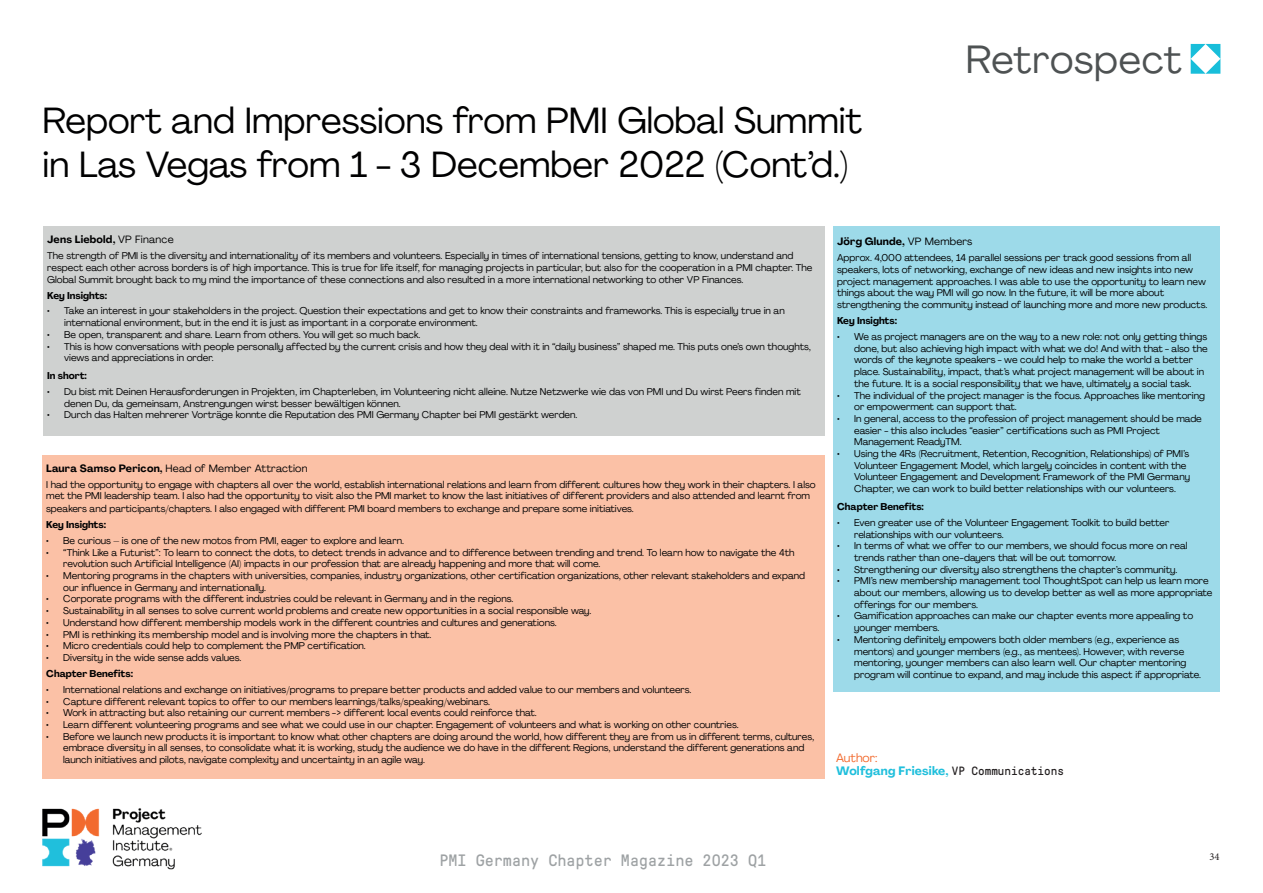
<style>
.page{position:relative;width:1263px;height:893px;background:#fff}
.page>*{position:absolute;margin:0;border:0;box-sizing:border-box;transform-origin:0 0}
.t1{font:39px "Agrandir";letter-spacing:.02em;color:#4e5253}
.t2{font:36px/43.2px "Agrandir";color:#000001}
.t3{font:16.5px "GT Pressura Mono";color:#9ea2a4}
.t4{font:700 12px/13.5px "Agrandir";letter-spacing:.02em;color:#20bfdc}
.t5{font:700 10.5px "Agrandir";letter-spacing:.02em;color:#000001}
.t6{font:10.5px "Agrandir";letter-spacing:.02em;color:#000001}
.t7{font:10.5px "Minion Pro";color:#231f20}
.t8{font:9.75px/11.7px "Agrandir";color:#000001}
.t9{font:700 9.75px "Agrandir";color:#000001}
.s1{font-weight:400}
.s2{font-weight:700}
.s3{font-weight:400;color:#f26a2e}
.s4{font-family:"GT Pressura Mono";font-weight:400;color:#231f20}
</style>
<div class="page">
<img style="left:43px;top:808px;width:159px;height:62px">
<svg style="left:1191px;top:44px;width:29px;height:30px"></svg>
<div style="left:44px;top:226px;width:781px;height:209px;background:#cfd1d0"></div>
<div style="left:833px;top:226px;width:387px;height:466px;background:#9ddae9"></div>
<div style="left:43px;top:455px;width:782px;height:323px;background:#fbc1a6"></div>
<h2 class="t2" style="left:43px;top:99px;width:821px">Report and Impressions from PMI Global Summit in Las Vegas from 1 - 3 December 2022 (Cont’d.)</h2>
<h1 class="t1" style="left:966px;top:35px;width:217px">Retrospect</h1>
<p class="t5" style="left:47px;top:233px;width:128px">Jens Liebold, <span class="s1">VP Finance</span></p>
<p class="t8" style="left:47px;top:250px;width:767px">The strength of PMI is the diversity and internationality of its members and volunteers. Especially in times of international tensions, getting to know, understand and respect each other across borders is of high importance. This is true for life itself, for managing projects in particular, but also for the cooperation in a PMI chapter. The<br>Global Summit brought back to my mind the importance of these connections and also resulted in a more international networking to other VP Finances.</p>
<p class="t9" style="left:47px;top:289px;width:61px">Key Insights:</p>
<p class="t8" style="left:64px;top:305px;width:722px;text-indent:-17px">• Take an interest in your stakeholders in the project. Question their expectations and get to know their constraints and frameworks. This is especially true in an international environment, but in the end it is just as important in a corporate environment.</p>
<p class="t8" style="left:47px;top:328px;width:375px">• Be open, transparent and share. Learn from others. You will get so much back.</p>
<p class="t8" style="left:64px;top:340px;width:748px;text-indent:-17px">• This is how conversations with people personally affected by the current crisis and how they deal with it in “daily business” shaped me. This puts one’s own thoughts, views and appreciations in order.</p>
<p class="t9" style="left:47px;top:370px;width:41px">In short:</p>
<p class="t8" style="left:64px;top:386px;width:738px;text-indent:-17px">• Du bist mit Deinen Herausforderungen in Projekten, im Chapterleben, im Volunteering nicht alleine. Nutze Netzwerke wie das von PMI und Du wirst Peers finden mit denen Du, da gemeinsam, Anstrengungen wirst besser bewältigen können.</p>
<p class="t8" style="left:47px;top:409px;width:532px">• Durch das Halten mehrerer Vorträge konnte die Reputation des PMI Germany Chapter bei PMI gestärkt werden.</p>
<p class="t6" style="left:46px;top:462px;width:263px"><span class="s2">Laura Samso Pericon,</span> Head of Member Attraction</p>
<p class="t8" style="left:46px;top:478px;width:771px;line-height:12.1px">I had the opportunity to engage with chapters all over the world, establish international relations and learn from different cultures how they work in their chapters. I also met the PMI leadership team. I also had the opportunity to visit also the PMI market to know the last initiatives of different providers and also attended and learnt from speakers and participants/chapters. I also engaged with different PMI board members to exchange and prepare some initiatives.</p>
<p class="t9" style="left:46px;top:519px;width:61px">Key Insights:</p>
<p class="t8" style="left:46px;top:535px;width:359px">• Be curious – is one of the new motos from PMI, eager to explore and learn.</p>
<p class="t8" style="left:63px;top:546px;width:733px;text-indent:-17px">• “Think Like a Futurist”: To learn to connect the dots, to detect trends in advance and to difference between trending and trend. To learn how to navigate the 4th revolution such Artificial Intelligence (AI) impacts in our profession that are already happening and more that will come.</p>
<p class="t8" style="left:63px;top:570px;width:743px;text-indent:-17px">• Mentoring programs in the chapters with universities, companies, industry organizations, other certification organizations, other relevant stakeholders and expand our influence in Germany and internationally.</p>
<p class="t8" style="left:46px;top:593px;width:469px">• Corporate programs with the different industries could be relevant in Germany and in the regions.</p>
<p class="t8" style="left:46px;top:605px;width:547px">• Sustainability in all senses to solve current world problems and create new opportunities in a social responsible way.</p>
<p class="t8" style="left:46px;top:616px;width:512px">• Understand how different membership models work in the different countries and cultures and generations.</p>
<p class="t8" style="left:46px;top:628px;width:387px">• PMI is rethinking its membership model and is involving more the chapters in that.</p>
<p class="t8" style="left:46px;top:640px;width:321px">• Micro credentials could help to complement the PMP certification.</p>
<p class="t8" style="left:46px;top:652px;width:197px">• Diversity in the wide sense adds values.</p>
<p class="t9" style="left:46px;top:667px;width:88px">Chapter Benefits:</p>
<p class="t8" style="left:46px;top:683px;width:647px">• International relations and exchange on initiatives/programs to prepare better products and added value to our members and volunteers.</p>
<p class="t8" style="left:46px;top:695px;width:445px">• Capture different relevant topics to offer to our members learnings/talks/speaking/webinars.</p>
<p class="t8" style="left:46px;top:707px;width:492px">• Work in attracting but also retaining our current members -&gt; different local events could reinforce that.</p>
<p class="t8" style="left:46px;top:719px;width:694px">• Learn different volunteering programs and see what we could use in our chapter. Engagement of volunteers and what is working on other countries.</p>
<p class="t8" style="left:63px;top:730px;width:752px;text-indent:-17px">• Before we launch new products it is important to know what other chapters are doing around the world, how different they are from us in different terms, cultures, embrace diversity in all senses, to consolidate what it is working, study the audience we do have in the different Regions, understand the different generations and launch initiatives and pilots, navigate complexity and uncertainty in an agile way.</p>
<p class="t5" style="left:837px;top:235px;width:137px">Jörg Glunde, <span class="s1">VP Members</span></p>
<p class="t8" style="left:837px;top:252px;width:372px">Approx. 4,000 attendees, 14 parallel sessions per track good sessions from all speakers, lots of networking, exchange of new ideas and new insights into new project management approaches. I was able to use the opportunity to learn new things about the way PMI will go now. In the future, it will be more about strengthening the community instead of launching more and more new products.</p>
<p class="t9" style="left:837px;top:315px;width:61px">Key Insights:</p>
<p class="t8" style="left:854px;top:331px;width:355px;text-indent:-17px">• We as project managers are on the way to a new role: not only getting things done, but also achieving high impact with what we do! And with that - also the words of the keynote speakers - we could help to make the world a better place. Sustainability, impact, that’s what project management will be about in the future. It is a social responsibility that we have, ultimately a social task.</p>
<p class="t8" style="left:854px;top:389px;width:352px;text-indent:-17px">• The individual of the project manager is the focus. Approaches like mentoring or empowerment can support that.</p>
<p class="t8" style="left:854px;top:413px;width:349px;text-indent:-17px">• In general, access to the profession of project management should be made easier - this also includes “easier” certifications such as PMI Project<br>Management ReadyTM.</p>
<p class="t8" style="left:854px;top:448px;width:337px;text-indent:-17px">• Using the 4Rs (Recruitment, Retention, Recognition, Relationships) of PMI’s Volunteer Engagement Model, which largely coincides in content with the Volunteer Engagement and Development Framework of the PMI Germany Chapter, we can work to build better relationships with our volunteers.</p>
<p class="t9" style="left:837px;top:500px;width:88px">Chapter Benefits:</p>
<p class="t8" style="left:854px;top:516px;width:317px;text-indent:-17px">• Even greater use of the Volunteer Engagement Toolkit to build better relationships with our volunteers.</p>
<p class="t8" style="left:854px;top:540px;width:335px;text-indent:-17px">• In terms of what we offer to our members, we should focus more on real trends rather than one-dayers that will be out tomorrow.</p>
<p class="t8" style="left:837px;top:563px;width:342px">• Strengthening our diversity also strengthens the chapter’s community.</p>
<p class="t8" style="left:854px;top:575px;width:360px;text-indent:-17px">• PMI’s new membership management tool ThoughtSpot can help us learn more about our members, allowing us to develop better as well as more appropriate offerings for our members.</p>
<p class="t8" style="left:854px;top:610px;width:340px;text-indent:-17px">• Gamification approaches can make our chapter events more appealing to younger members.</p>
<p class="t8" style="left:854px;top:633px;width:348px;text-indent:-17px">• Mentoring definitely empowers both older members (e.g., experience as mentors) and younger members (e.g., as mentees). However, with reverse mentoring, younger members can also learn well. Our chapter mentoring program will continue to expand, and may include this aspect if appropriate.</p>
<p class="t4" style="left:836px;top:751px;width:229px"><span class="s3">Author:<br></span>Wolfgang Friesike, <span class="s4">VP Communications</span></p>
<h3 class="t3" style="left:439px;top:851px;width:328px">PMI Germany Chapter Magazine 2023 Q1</h3>
<p class="t7" style="left:1209px;top:850px;width:12px">34</p>
</div>
